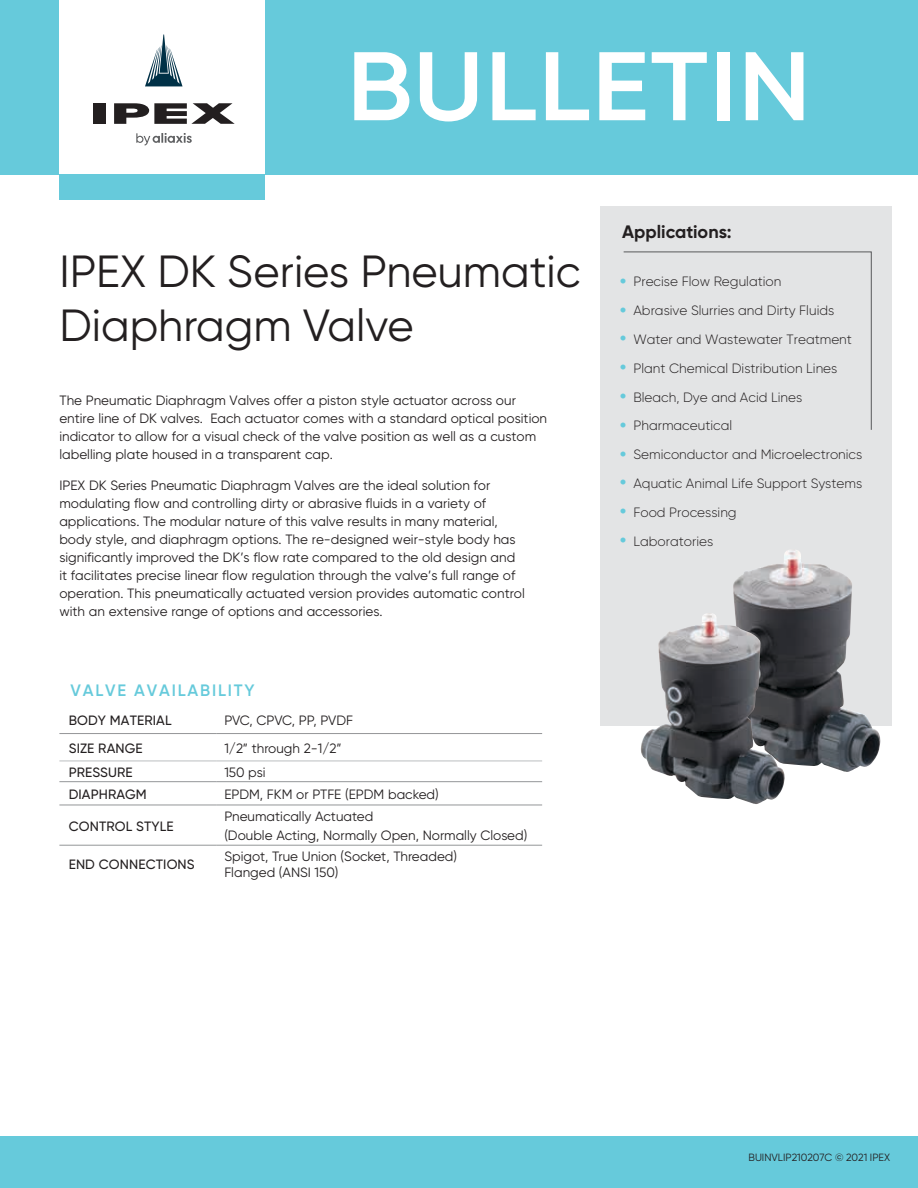
<style>
.page{position:relative;width:918px;height:1188px;background:#fff}
.page>*{position:absolute;margin:0;border:0;box-sizing:border-box;transform-origin:0 0}
.t1{font:600 97.2px "Gilroy";letter-spacing:.01em;color:#fff;scale:1.11 1}
.t2{font:45px/54px "Gilroy";color:#231f20}
.t3{font:700 18px "Gilroy";color:#231f20}
.t4{font:600 16.5px "Gilroy";letter-spacing:.11em;color:#66cadb}
.t5{font:13.5px/18px "Gilroy";color:#231f20}
.t6{font:300 13.5px "Gilroy";color:#231f20}
.t7{font:500 13.5px "Gilroy";letter-spacing:.01em;color:#231f20}
.t8{font:10.5px "Gilroy";color:#231f20}
.s1{font-size:28.5px;color:#66cadb}
</style>
<div class="page">
<div style="left:0;top:0;width:918px;height:174px;background:#66cadb"></div>
<div style="left:0;top:1136px;width:265px;height:52px;background:#66cadb"></div>
<div style="left:265px;top:1136px;width:653px;height:52px;background:#66cadb"></div>
<div style="left:59px;top:0;width:206px;height:193px;background:#fff"></div>
<div style="left:93px;top:103px;width:13px;height:21px;background:#231f20"></div>
<svg style="left:114px;top:103px;width:121px;height:21px"></svg>
<svg style="left:145px;top:34px;width:38px;height:52px"></svg>
<svg style="left:136px;top:133px;width:56px;height:13px"></svg>
<div style="left:600px;top:206px;width:291px;height:520px;background:#e3e4e5"></div>
<svg style="left:623px;top:251px;width:249px;height:179px"></svg>
<div style="left:59px;top:174px;width:206px;height:26px;background:#66cadb"></div>
<hr style="left:59px;top:733px;width:158px;height:1px;background:#949698">
<hr style="left:217px;top:733px;width:325px;height:1px;background:#949698">
<hr style="left:59px;top:781px;width:158px;height:1px;background:#949698">
<hr style="left:217px;top:781px;width:325px;height:1px;background:#949698">
<hr style="left:59px;top:805px;width:158px;height:1px;background:#949698">
<hr style="left:217px;top:805px;width:325px;height:1px;background:#949698">
<hr style="left:59px;top:761px;width:158px;height:1px;background:#bcbec0">
<hr style="left:217px;top:761px;width:325px;height:1px;background:#bcbec0">
<hr style="left:59px;top:845px;width:158px;height:1px;background:#949698">
<hr style="left:217px;top:845px;width:325px;height:1px;background:#949698">
<img style="left:712px;top:556px;width:169px;height:216px">
<img style="left:641px;top:618px;width:145px;height:186px">
<h1 class="t1" style="left:347px;top:26px;width:420px">BULLETIN</h1>
<h2 class="t2" style="left:59px;top:243px;width:523px">IPEX DK Series Pneumatic<br>Diaphragm Valve</h2>
<p class="t5" style="left:59px;top:391px;width:489px">The Pneumatic Diaphragm Valves offer a piston style actuator across our entire line of DK valves. Each actuator comes with a standard optical position indicator to allow for a visual check of the valve position as well as a custom labelling plate housed in a transparent cap.</p>
<p class="t5" style="left:59px;top:477px;width:467px">IPEX DK Series Pneumatic Diaphragm Valves are the ideal solution for modulating flow and controlling dirty or abrasive fluids in a variety of applications. The modular nature of this valve results in many material, body style, and diaphragm options. The re-designed weir-style body has significantly improved the DK’s flow rate compared to the old design and it facilitates precise linear flow regulation through the valve’s full range of operation. This pneumatically actuated version provides automatic control with an extensive range of options and accessories.</p>
<p class="t4" style="left:70px;top:680px;width:186px">VALVE AVAILABILITY</p>
<p class="t7" style="left:69px;top:712px;width:104px">BODY MATERIAL</p>
<p class="t5" style="left:224px;top:712px;width:130px">PVC, CPVC, PP, PVDF</p>
<p class="t7" style="left:69px;top:740px;width:75px">SIZE RANGE</p>
<p class="t5" style="left:224px;top:739px;width:119px">1/2” through 2-1/2”</p>
<p class="t7" style="left:69px;top:764px;width:65px">PRESSURE</p>
<p class="t5" style="left:224px;top:763px;width:43px">150 psi</p>
<p class="t7" style="left:69px;top:786px;width:79px">DIAPHRAGM</p>
<p class="t5" style="left:224px;top:785px;width:216px">EPDM, FKM or PTFE (EPDM backed)</p>
<p class="t7" style="left:69px;top:817px;width:107px">CONTROL STYLE</p>
<p class="t5" style="left:224px;top:806px;width:304px;line-height:19.5px">Pneumatically Actuated<br>(Double Acting, Normally Open, Normally Closed)</p>
<p class="t7" style="left:69px;top:856px;width:128px">END CONNECTIONS</p>
<p class="t5" style="left:224px;top:848px;width:234px;line-height:16.2px">Spigot, True Union (Socket, Threaded)<br>Flanged (ANSI 150)</p>
<h3 class="t3" style="left:622px;top:220px;width:111px">Applications:</h3>
<p class="t6" style="left:619px;top:273px;width:164px"><span class="s1">•</span> Precise Flow Regulation</p>
<p class="t6" style="left:619px;top:302px;width:217px"><span class="s1">•</span> Abrasive Slurries and Dirty Fluids</p>
<p class="t6" style="left:619px;top:331px;width:235px"><span class="s1">•</span> Water and Wastewater Treatment</p>
<p class="t6" style="left:619px;top:360px;width:220px"><span class="s1">•</span> Plant Chemical Distribution Lines</p>
<p class="t6" style="left:619px;top:389px;width:185px"><span class="s1">•</span> Bleach, Dye and Acid Lines</p>
<p class="t6" style="left:619px;top:417px;width:115px"><span class="s1">•</span> Pharmaceutical</p>
<p class="t6" style="left:619px;top:446px;width:245px"><span class="s1">•</span> Semiconductor and Microelectronics</p>
<p class="t6" style="left:619px;top:475px;width:245px"><span class="s1">•</span> Aquatic Animal Life Support Systems</p>
<p class="t6" style="left:619px;top:504px;width:119px"><span class="s1">•</span> Food Processing</p>
<p class="t6" style="left:619px;top:533px;width:96px"><span class="s1">•</span> Laboratories</p>
<p class="t8" style="left:749px;top:1151px;width:143px">BUINVLIP210207C © 2021 IPEX</p>
</div>
